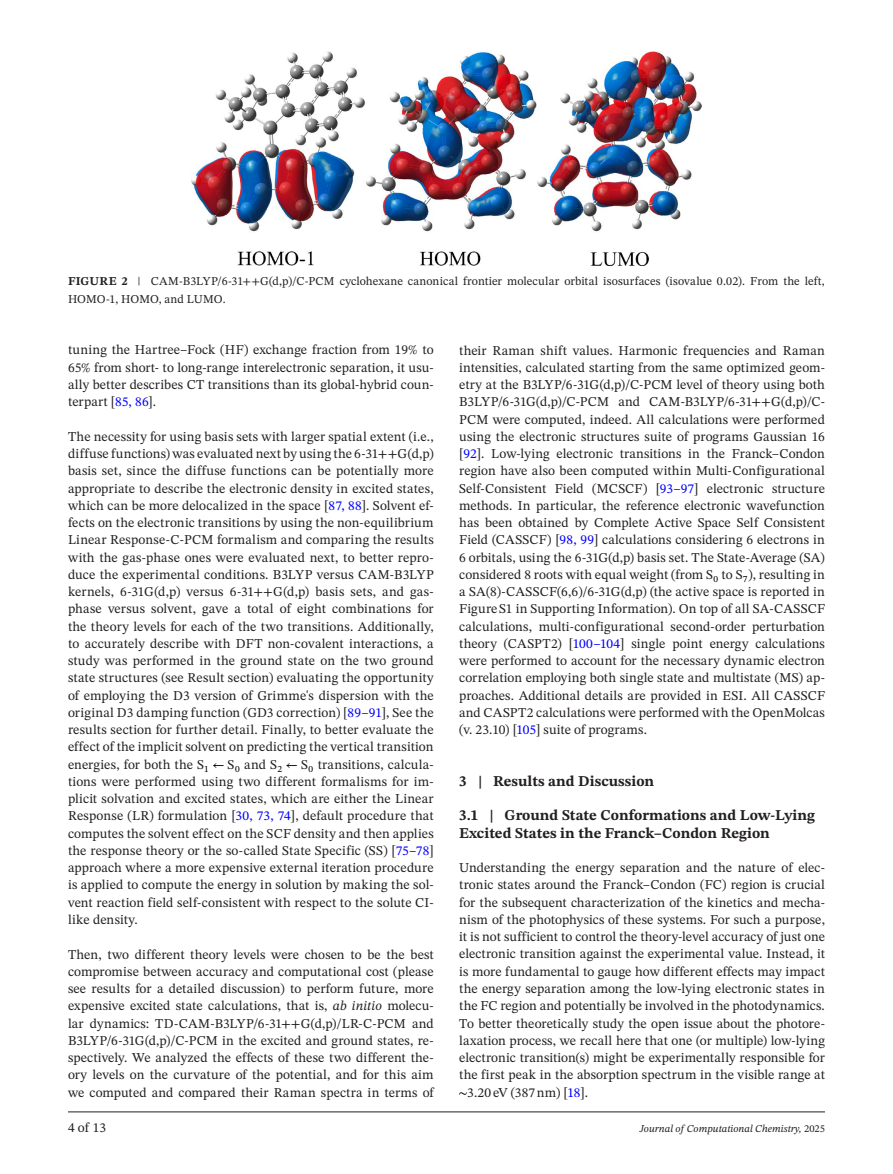
<style>
.page{position:relative;width:893px;height:1174px;background:#fff}
.page>*{position:absolute;margin:0;border:0;box-sizing:border-box;transform-origin:0 0}
.t1{font:700 15px/17.2px "STIX Two Text";color:#231f20}
.t2{font:13.5px/17.2px "STIX Two Text";letter-spacing:.01em;color:#231f20;text-align:justify}
.t3{font:12px/17.2px "STIX Two Text";letter-spacing:.01em;color:#231f20}
.t4{font:italic 10.5px "STIX Two Text";color:#231f20}
.s1{font-weight:700}
.s2{color:#00f}
.s3{font-family:"STIX Math Sans";color:#000}
.s4{font-style:italic}
.s5{font-family:"STIX Math";color:#000}
.s6{font-style:normal}
</style>
<div class="page">
<hr style="left:68px;top:1111px;width:757px;height:1px;background:#231f20">
<img style="left:191px;top:51px;width:511px;height:214px">
<p class="t3" style="left:68px;top:272px;width:758px"><span class="s1">FIGURE 2</span> | CAM-B3LYP/6-31++G(d,p)/C-PCM cyclohexane canonical frontier molecular orbital isosurfaces (isovalue 0.02). From the left,<br>HOMO-1, HOMO, and LUMO.</p>
<p class="t2" style="left:68px;top:341px;width:367px">tuning the Hartree–Fock (HF) exchange fraction from 19% to 65% from short- to long-range interelectronic separation, it usu&shy;ally better describes CT transitions than its global-hybrid coun&shy;terpart [<span class="s2">85, 86</span>].</p>
<p class="t2" style="left:68px;top:427px;width:367px">The necessity for using basis sets with larger spatial extent (i.e., diffuse functions) was evaluated next by using the 6-31++G(d,p) basis set, since the diffuse functions can be potentially more appropriate to describe the electronic density in excited states, which can be more delocalized in the space [<span class="s2">87, 88</span>]. Solvent ef&shy;fects on the electronic transitions by using the non-equilibrium Linear Response-C-PCM formalism and comparing the results with the gas-phase ones were evaluated next, to better repro&shy;duce the experimental conditions. B3LYP versus CAM-B3LYP kernels, 6-31G(d,p) versus 6-31++G(d,p) basis sets, and gas&shy;phase versus solvent, gave a total of eight combinations for the theory levels for each of the two transitions. Additionally, to accurately describe with DFT non-covalent interactions, a study was performed in the ground state on the two ground state structures (see Result section) evaluating the opportunity of employing the D3 version of Grimme's dispersion with the original D3 damping function (GD3 correction) [<span class="s2">89–91</span>], See the results section for further detail. Finally, to better evaluate the effect of the implicit solvent on predicting the vertical transition energies, for both the S<sub>1</sub> <span class="s3">←</span> S<sub>0</sub> and S<sub>2</sub> <span class="s3">←</span> S<sub>0</sub> transitions, calcula&shy;tions were performed using two different formalisms for im&shy;plicit solvation and excited states, which are either the Linear Response (LR) formulation [<span class="s2">30, 73, 74</span>], default procedure that computes the solvent effect on the SCF density and then applies the response theory or the so-called State Specific (SS) [<span class="s2">75–78</span>] approach where a more expensive external iteration procedure is applied to compute the energy in solution by making the sol&shy;vent reaction field self-consistent with respect to the solute CI&shy;like density.</p>
<p class="t2" style="left:68px;top:945px;width:367px">Then, two different theory levels were chosen to be the best compromise between accuracy and computational cost (please see results for a detailed discussion) to perform future, more expensive excited state calculations, that is, <span class="s4">ab initio</span> molecu&shy;lar dynamics: TD-CAM-B3LYP/6-31++G(d,p)/LR-C-PCM and B3LYP/6-31G(d,p)/C-PCM in the excited and ground states, re&shy;spectively. We analyzed the effects of these two different the&shy;ory levels on the curvature of the potential, and for this aim we computed and compared their Raman spectra in terms of</p>
<p class="t2" style="left:459px;top:341px;width:367px">their Raman shift values. Harmonic frequencies and Raman intensities, calculated starting from the same optimized geom&shy;etry at the B3LYP/6-31G(d,p)/C-PCM level of theory using both B3LYP/6-31G(d,p)/C-PCM and CAM-B3LYP/6-31++G(d,p)/C-PCM were computed, indeed. All calculations were performed using the electronic structures suite of programs Gaussian 16 [<span class="s2">92</span>]. Low-lying electronic transitions in the Franck–Condon region have also been computed within Multi-Configurational Self-Consistent Field (MCSCF) [<span class="s2">93–97</span>] electronic structure methods. In particular, the reference electronic wavefunction has been obtained by Complete Active Space Self Consistent Field (CASSCF) [<span class="s2">98, 99</span>] calculations considering 6 electrons in 6 orbitals, using the 6-31G(d,p) basis set. The State-Average (SA) considered 8 roots with equal weight (from S<sub>0</sub> to S<sub>7</sub>), resulting in a SA(8)-CASSCF(6,6)/6-31G(d,p) (the active space is reported in FigureS1 in Supporting Information). On top of all SA-CASSCF calculations, multi-configurational second-order perturbation theory (CASPT2) [<span class="s2">100–104</span>] single point energy calculations were performed to account for the necessary dynamic electron correlation employing both single state and multistate (MS) ap&shy;proaches. Additional details are provided in ESI. All CASSCF and CASPT2 calculations were performed with the OpenMolcas (v. 23.10) [<span class="s2">105</span>] suite of programs.</p>
<p class="t1" style="left:459px;top:772px;width:197px">3 | Results and Discussion</p>
<p class="t1" style="left:459px;top:807px;width:357px">3.1 | Ground State Conformations and Low-Lying<br>Excited States in the Franck–Condon Region</p>
<p class="t2" style="left:459px;top:859px;width:368px">Understanding the energy separation and the nature of elec&shy;tronic states around the Franck–Condon (FC) region is crucial for the subsequent characterization of the kinetics and mecha&shy;nism of the photophysics of these systems. For such a purpose, it is not sufficient to control the theory-level accuracy of just one electronic transition against the experimental value. Instead, it is more fundamental to gauge how different effects may impact the energy separation among the low-lying electronic states in the FC region and potentially be involved in the photodynamics.<br>To better theoretically study the open issue about the photore&shy;laxation process, we recall here that one (or multiple) low-lying electronic transition(s) might be experimentally responsible for the first peak in the absorption spectrum in the visible range at <span class="s5">∼</span>3.20 eV (387nm) [<span class="s2">18</span>].</p>
<p class="t2" style="left:68px;top:1119px;width:40px">4 of 13</p>
<p class="t4" style="left:640px;top:1121px;width:187px">Journal of Computational Chemistry, <span class="s6">2025</span></p>
</div>
